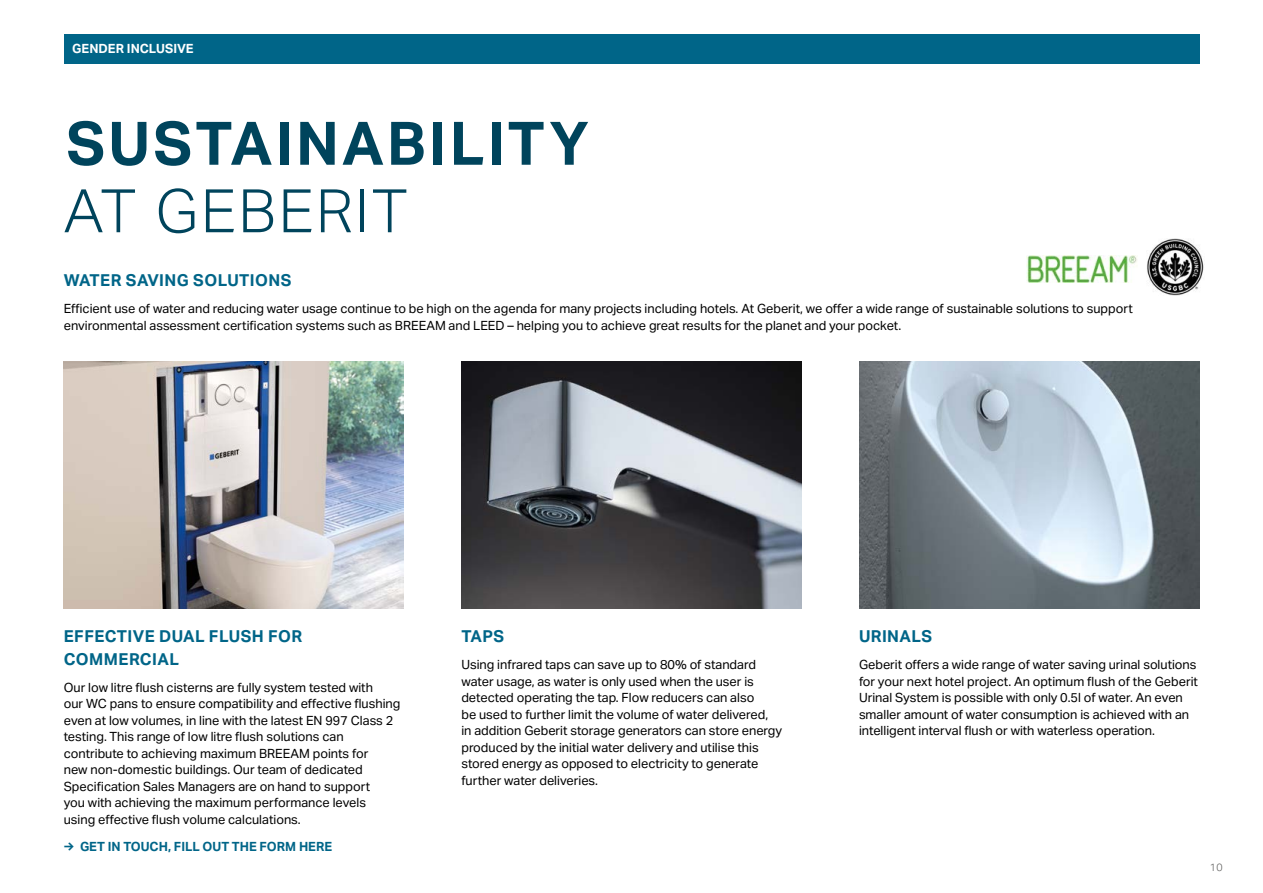
<style>
.page{position:relative;width:1263px;height:893px;background:#fff}
.page>*{position:absolute;margin:0;border:0;box-sizing:border-box;transform-origin:0 0}
.t1{font:700 60px "Aktiv Grotesk Geberit";letter-spacing:.05em;color:#00445c}
.t2{font:300 60px "Aktiv Grotesk Geberit";letter-spacing:.04em;color:#00445c}
.t3{font:700 16.5px/22.5px "Aktiv Grotesk Geberit";letter-spacing:.025em;color:#006588}
.t4{font:12.75px/16.5px "Aktiv Grotesk Geberit";color:#000}
.t5{font:700 12.75px "Aktiv Grotesk Geberit";color:#006588}
.t6{font:700 12.75px "Aktiv Grotesk Geberit";color:#fff}
.t7{font:300 10.5px "Aktiv Grotesk Geberit";color:#575756}
</style>
<div class="page">
<div style="left:64px;top:34px;width:1135px;height:30px;background:#006588"></div>
<img style="left:1147px;top:238px;width:57px;height:57px">
<img style="left:1027px;top:256px;width:110px;height:26px">
<img style="left:64px;top:362px;width:340px;height:246px">
<img style="left:461px;top:361px;width:340px;height:247px">
<img style="left:859px;top:361px;width:340px;height:247px">
<p class="t6" style="left:72px;top:41px;width:123px">GENDER INCLUSIVE</p>
<h1 class="t1" style="left:66px;top:106px;width:524px">SUSTAINABILITY</h1>
<h1 class="t2" style="left:64px;top:177px;width:345px">AT GEBERIT</h1>
<p class="t3" style="left:64px;top:269px;width:229px">WATER SAVING SOLUTIONS</p>
<p class="t4" style="left:64px;top:300px;width:1070px">Efficient use of water and reducing water usage continue to be high on the agenda for many projects including hotels. At Geberit, we offer a wide range of sustainable solutions to support environmental assessment certification systems such as BREEAM and LEED – helping you to achieve great results for the planet and your pocket.</p>
<p class="t3" style="left:64px;top:625px;width:240px">EFFECTIVE DUAL FLUSH FOR<br>COMMERCIAL</p>
<p class="t4" style="left:64px;top:679px;width:338px">Our low litre flush cisterns are fully system tested with<br>our WC pans to ensure compatibility and effective flushing even at low volumes, in line with the latest EN 997 Class 2 testing. This range of low litre flush solutions can contribute to achieving maximum BREEAM points for<br>new non-domestic buildings. Our team of dedicated Specification Sales Managers are on hand to support<br>you with achieving the maximum performance levels using effective flush volume calculations.</p>
<p class="t5" style="left:64px;top:838px;width:270px">→ GET IN TOUCH, FILL OUT THE FORM HERE</p>
<p class="t3" style="left:461px;top:625px;width:44px">TAPS</p>
<p class="t4" style="left:461px;top:656px;width:322px">Using infrared taps can save up to 80% of standard water usage, as water is only used when the user is detected operating the tap. Flow reducers can also<br>be used to further limit the volume of water delivered,<br>in addition Geberit storage generators can store energy produced by the initial water delivery and utilise this stored energy as opposed to electricity to generate further water deliveries.</p>
<p class="t3" style="left:859px;top:625px;width:75px">URINALS</p>
<p class="t4" style="left:859px;top:656px;width:340px">Geberit offers a wide range of water saving urinal solutions for your next hotel project. An optimum flush of the Geberit Urinal System is possible with only 0.5l of water. An even smaller amount of water consumption is achieved with an intelligent interval flush or with waterless operation.</p>
<p class="t7" style="left:1210px;top:861px;width:14px">10</p>
</div>
